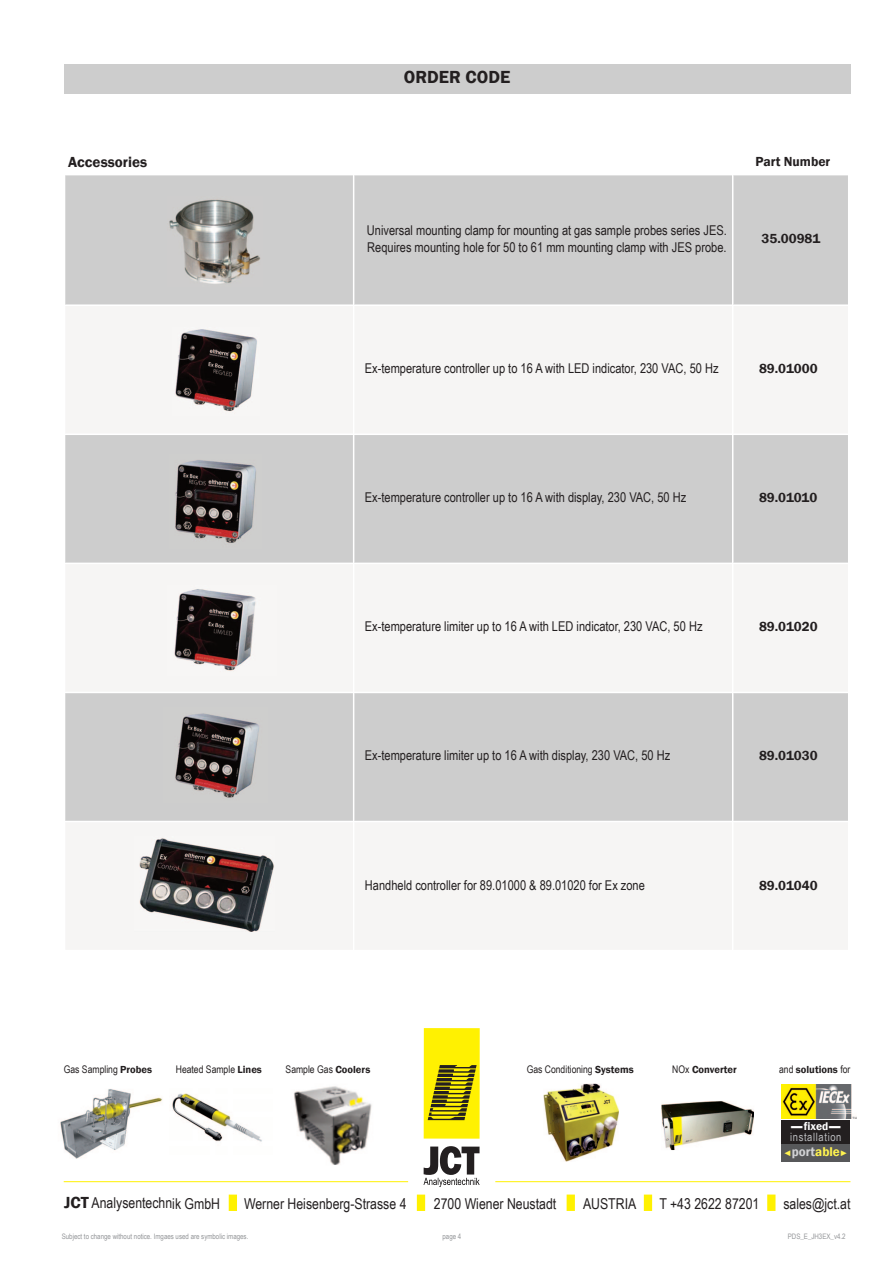
<style>
.page{position:relative;width:893px;height:1263px;background:#fff}
.page>*{position:absolute;margin:0;border:0;box-sizing:border-box;transform-origin:0 0}
.t1{font:600 18px "Franklin Gothic";color:#231f20}
.t2{font:15px "Arial Narrow";color:#231f20}
.t3{font:600 15px "Franklin Gothic";color:#231f20}
.t4{font:13.5px/16.2px "Arial Narrow";color:#231f20}
.t5{font:600 13.5px "Franklin Gothic";color:#231f20}
.t6{font:600 13.05px "Franklin Gothic";color:#d1d2d4}
.t7{font:11.4px "Arial Narrow";letter-spacing:.055em;color:#bcbdc0}
.t8{font:600 11.4px "Franklin Gothic";color:#fff}
.t9{font:10.5px "Arial Narrow";color:#231f20}
.t10{font:600 10.5px "Franklin Gothic";color:#231f20}
.t11{font:7.5px "Arial Narrow";color:#939598}
.s1{font-family:"Franklin Gothic";font-weight:600}
.s2{font-family:"Arial Narrow";font-weight:400}
.s3{font-size:8.25px;color:#fff34f}
.s4{color:#fff34f}
.s5{font-family:"Franklin Gothic";font-weight:600;font-size:16.5px}
</style>
<div class="page">
<div style="left:64px;top:64px;width:786px;height:30px;background:#cdcdcd"></div>
<div style="left:424px;top:1028px;width:56px;height:111px;background:#fff101"></div>
<svg style="left:428px;top:1065px;width:49px;height:55px"></svg>
<svg style="left:423px;top:1146px;width:57px;height:41px"></svg>
<div style="left:781px;top:1120px;width:69px;height:23px;background:#231f20"></div>
<img style="left:781px;top:1084px;width:75px;height:35px">
<div style="left:781px;top:1144px;width:69px;height:17px;background:#57585a"></div>
<img style="left:293px;top:1086px;width:79px;height:79px">
<img style="left:661px;top:1101px;width:93px;height:49px">
<img style="left:543px;top:1083px;width:76px;height:79px">
<img style="left:172px;top:1093px;width:90px;height:49px">
<img style="left:60px;top:1089px;width:103px;height:70px">
<div style="left:229px;top:1194px;width:8px;height:17px;background:#fff101"></div>
<div style="left:644px;top:1194px;width:8px;height:17px;background:#fff101"></div>
<div style="left:767px;top:1194px;width:8px;height:17px;background:#fff101"></div>
<hr style="left:495px;top:1181px;width:355px;height:1px;background:#fff101">
<hr style="left:64px;top:1181px;width:344px;height:1px;background:#fff101">
<div style="left:417px;top:1194px;width:8px;height:17px;background:#fff101"></div>
<div style="left:567px;top:1194px;width:8px;height:17px;background:#fff101"></div>
<div style="left:65px;top:175px;width:288px;height:129px;background:#cdcdcd"></div>
<img style="left:169px;top:199px;width:92px;height:85px">
<div style="left:354px;top:175px;width:378px;height:129px;background:#cdcdcd"></div>
<div style="left:733px;top:175px;width:115px;height:129px;background:#cdcdcd"></div>
<div style="left:65px;top:306px;width:288px;height:127px;background:#f6f5f4"></div>
<img style="left:175px;top:329px;width:82px;height:83px">
<div style="left:354px;top:306px;width:378px;height:127px;background:#f6f5f4"></div>
<div style="left:733px;top:306px;width:115px;height:127px;background:#f6f5f4"></div>
<div style="left:65px;top:435px;width:288px;height:128px;background:#cdcdcd"></div>
<img style="left:175px;top:460px;width:81px;height:83px">
<div style="left:354px;top:435px;width:378px;height:128px;background:#cdcdcd"></div>
<div style="left:733px;top:435px;width:115px;height:128px;background:#cdcdcd"></div>
<div style="left:65px;top:564px;width:288px;height:128px;background:#f6f5f4"></div>
<img style="left:174px;top:589px;width:82px;height:82px">
<div style="left:354px;top:564px;width:378px;height:128px;background:#f6f5f4"></div>
<div style="left:733px;top:564px;width:115px;height:128px;background:#f6f5f4"></div>
<div style="left:65px;top:693px;width:288px;height:128px;background:#cdcdcd"></div>
<img style="left:175px;top:713px;width:84px;height:85px">
<div style="left:354px;top:693px;width:378px;height:128px;background:#cdcdcd"></div>
<div style="left:733px;top:693px;width:115px;height:128px;background:#cdcdcd"></div>
<div style="left:65px;top:822px;width:288px;height:128px;background:#f6f5f4"></div>
<img style="left:139px;top:838px;width:135px;height:93px">
<div style="left:354px;top:822px;width:378px;height:128px;background:#f6f5f4"></div>
<div style="left:733px;top:822px;width:115px;height:128px;background:#f6f5f4"></div>
<h1 class="t1" style="left:404px;top:67px;width:108px">ORDER CODE</h1>
<p class="t3" style="left:68px;top:153px;width:80px">Accessories</p>
<p class="t5" style="left:755px;top:154px;width:76px">Part Number</p>
<p class="t4" style="left:367px;top:222px;width:361px">Universal mounting clamp for mounting at gas sample probes series JES.<br>Requires mounting hole for 50 to 61 mm mounting clamp with JES probe.</p>
<p class="t5" style="left:762px;top:231px;width:60px">35.00981</p>
<p class="t4" style="left:365px;top:360px;width:355px">Ex-temperature controller up to 16 A with LED indicator, 230 VAC, 50 Hz</p>
<p class="t5" style="left:759px;top:361px;width:60px">89.01000</p>
<p class="t4" style="left:365px;top:489px;width:323px">Ex-temperature controller up to 16 A with display, 230 VAC, 50 Hz</p>
<p class="t5" style="left:759px;top:490px;width:60px">89.01010</p>
<p class="t4" style="left:365px;top:618px;width:339px">Ex-temperature limiter up to 16 A with LED indicator, 230 VAC, 50 Hz</p>
<p class="t5" style="left:759px;top:619px;width:60px">89.01020</p>
<p class="t4" style="left:365px;top:747px;width:307px">Ex-temperature limiter up to 16 A with display, 230 VAC, 50 Hz</p>
<p class="t5" style="left:759px;top:748px;width:60px">89.01030</p>
<p class="t4" style="left:365px;top:876px;width:282px">Handheld controller for 89.01000 &amp; 89.01020 for Ex zone</p>
<p class="t5" style="left:759px;top:877px;width:60px">89.01040</p>
<p class="t9" style="left:64px;top:1063px;width:90px">Gas Sampling <span class="s1">Probes</span></p>
<p class="t9" style="left:176px;top:1063px;width:88px">Heated Sample <span class="s1">Lines</span></p>
<p class="t9" style="left:286px;top:1063px;width:86px">Sample Gas <span class="s1">Coolers</span></p>
<p class="t9" style="left:527px;top:1063px;width:109px">Gas Conditioning <span class="s1">Systems</span></p>
<p class="t10" style="left:672px;top:1064px;width:66px"><span class="s2">NOx</span> Converter</p>
<p class="t10" style="left:779px;top:1064px;width:73px"><span class="s2">and</span> solutions <span class="s2">for</span></p>
<p class="t8" style="left:791px;top:1120px;width:51px">▬fixed▬</p>
<p class="t7" style="left:790px;top:1130px;width:53px">installation</p>
<p class="t6" style="left:783px;top:1144px;width:66px"><span class="s3">◄</span>port<span class="s4">able</span><span class="s3">►</span></p>
<p class="t2" style="left:64px;top:1194px;width:158px"><span class="s5">JCT</span> Analysentechnik GmbH</p>
<p class="t2" style="left:244px;top:1195px;width:164px">Werner Heisenberg-Strasse 4</p>
<p class="t2" style="left:434px;top:1195px;width:124px">2700 Wiener Neustadt</p>
<p class="t2" style="left:583px;top:1195px;width:55px">AUSTRIA</p>
<p class="t2" style="left:659px;top:1195px;width:102px">T +43 2622 87201</p>
<p class="t2" style="left:783px;top:1195px;width:69px">sales@jct.at</p>
<p class="t11" style="left:62px;top:1232px;width:188px">Subject to change without notice. Imgaes used are symbolic images.</p>
<p class="t11" style="left:443px;top:1232px;width:20px">page 4</p>
<p class="t11" style="left:788px;top:1232px;width:59px">PDS_E_JH3EX_v4.2</p>
</div>
